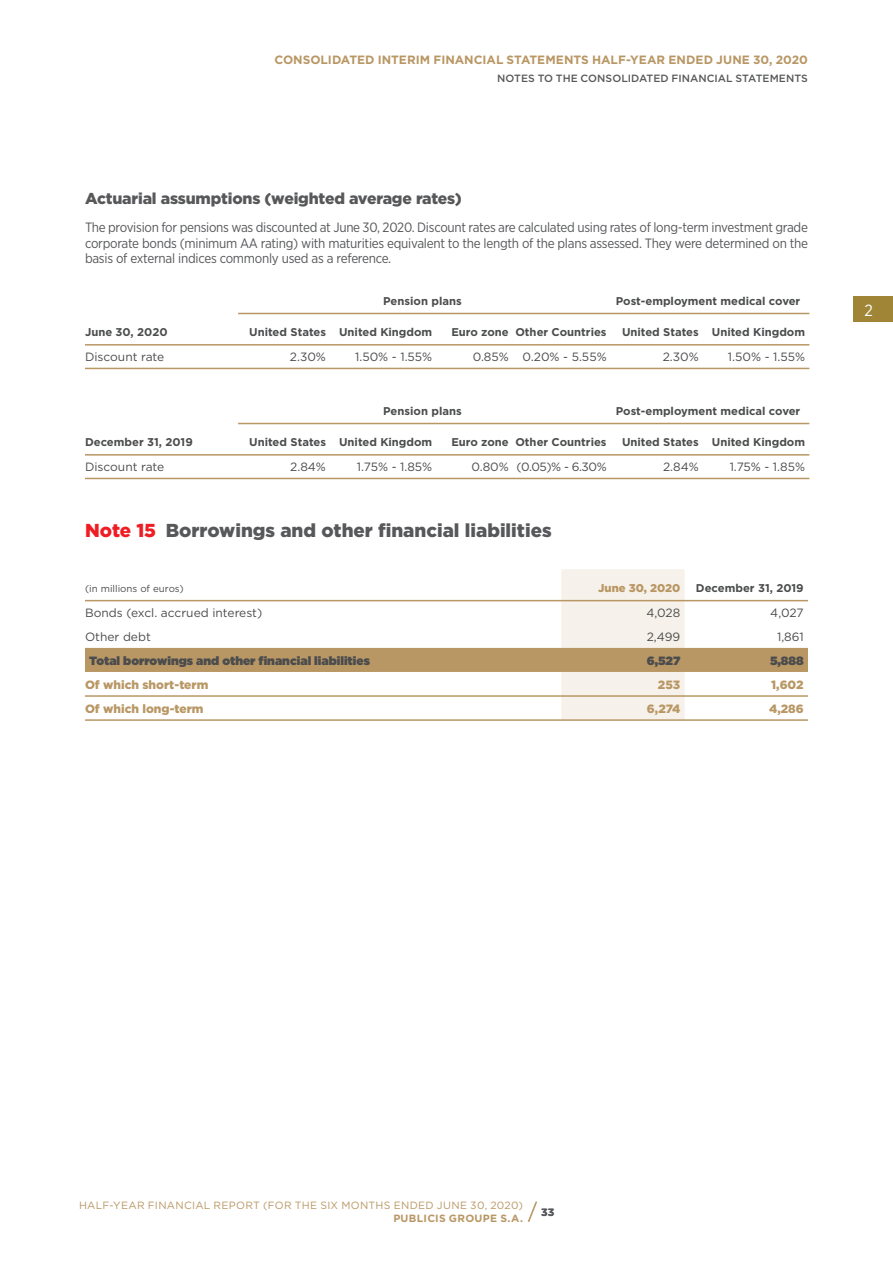
<style>
.page{position:relative;width:893px;height:1263px;background:#fff}
.page>*{position:absolute;margin:0;border:0;box-sizing:border-box;transform-origin:0 0}
.t1{font:900 18.75px "Gotham";color:#57585a}
.t2{font:16.2px "Gotham Narrow";color:#fff}
.t3{font:900 15.75px "Gotham";letter-spacing:-.01em;color:#57585a}
.t4{font:13.5px/15.9px "Gotham Narrow";letter-spacing:-.02em;color:#57585a;text-align:justify}
.t5{font:12px "Gotham";color:#4b4c4d}
.t6{font:700 12px "Gotham";color:#b99764}
.t7{font:900 12px "Gotham";color:#4b4c4d}
.t8{font:900 12px "Gotham";color:#b99764}
.t9{font:700 11.25px "Gotham";color:#4b4c4d}
.t10{font:900 11.25px "Gotham";color:#b99764}
.t11{font:10.5px "Gotham";letter-spacing:.025em;color:#b99764}
.t12{font:500 10.5px "Gotham";color:#57585a}
.t13{font:700 10.5px "Gotham";letter-spacing:.025em;color:#b99764}
.t14{font:700 10.5px "Gotham";color:#57585a}
.t15{font:9.75px "Gotham";color:#4b4c4d}
.s1{color:#ee1d23}
</style>
<div class="page">
<div style="left:854px;top:296px;width:39px;height:26px;background:#9f8535"></div>
<hr style="left:238px;top:313px;width:571px;height:1px;background:#b99764">
<hr style="left:85px;top:344px;width:724px;height:2px;background:#b99764">
<hr style="left:85px;top:368px;width:724px;height:1px;background:#b99764">
<hr style="left:238px;top:423px;width:571px;height:1px;background:#b99764">
<hr style="left:85px;top:454px;width:724px;height:2px;background:#b99764">
<hr style="left:85px;top:478px;width:724px;height:1px;background:#b99764">
<svg style="left:85px;top:569px;width:723px;height:150px"></svg>
<hr style="left:85px;top:600px;width:723px;height:1px;background:#b99764">
<hr style="left:85px;top:695px;width:723px;height:2px;background:#b99764">
<hr style="left:85px;top:719px;width:723px;height:2px;background:#b99764">
<svg style="left:527px;top:1201px;width:10px;height:21px"></svg>
<p class="t6" style="left:274px;top:54px;width:535px">CONSOLIDATED INTERIM FINANCIAL STATEMENTS HALF-YEAR ENDED JUNE 30, 2020</p>
<p class="t12" style="left:497px;top:74px;width:312px">NOTES TO THE CONSOLIDATED FINANCIAL STATEMENTS</p>
<p class="t3" style="left:85px;top:192px;width:378px">Actuarial assumptions (weighted average rates)</p>
<p class="t4" style="left:85px;top:220px;width:724px">The provision for pensions was discounted at June 30, 2020. Discount rates are calculated using rates of long-term investment grade corporate bonds (minimum AA rating) with maturities equivalent to the length of the plans assessed. They were determined on the basis of external indices commonly used as a reference.</p>
<p class="t9" style="left:85px;top:328px;width:84px">June 30, 2020</p>
<p class="t9" style="left:383px;top:296px;width:80px">Pension plans</p>
<p class="t9" style="left:616px;top:296px;width:186px">Post-employment medical cover</p>
<p class="t9" style="left:249px;top:328px;width:185px">United States United Kingdom</p>
<p class="t9" style="left:451px;top:328px;width:157px">Euro zone Other Countries</p>
<p class="t9" style="left:622px;top:328px;width:185px">United States United Kingdom</p>
<p class="t5" style="left:85px;top:352px;width:81px">Discount rate</p>
<p class="t5" style="left:290px;top:352px;width:38px">2.30%</p>
<p class="t5" style="left:355px;top:352px;width:79px">1.50 % - 1.55 %</p>
<p class="t5" style="left:473px;top:352px;width:135px">0.85% 0.20% - 5.55%</p>
<p class="t5" style="left:663px;top:352px;width:38px">2.30%</p>
<p class="t5" style="left:728px;top:352px;width:79px">1.50 % - 1.55 %</p>
<p class="t9" style="left:85px;top:438px;width:109px">December 31, 2019</p>
<p class="t9" style="left:383px;top:406px;width:80px">Pension plans</p>
<p class="t9" style="left:616px;top:406px;width:186px">Post-employment medical cover</p>
<p class="t9" style="left:249px;top:438px;width:185px">United States United Kingdom</p>
<p class="t9" style="left:451px;top:438px;width:157px">Euro zone Other Countries</p>
<p class="t9" style="left:622px;top:438px;width:185px">United States United Kingdom</p>
<p class="t5" style="left:85px;top:462px;width:81px">Discount rate</p>
<p class="t5" style="left:290px;top:462px;width:37px">2.84%</p>
<p class="t5" style="left:357px;top:462px;width:77px">1.75% - 1.85%</p>
<p class="t5" style="left:471px;top:462px;width:137px">0.80% (0.05)% - 6.30%</p>
<p class="t5" style="left:663px;top:462px;width:37px">2.84%</p>
<p class="t5" style="left:730px;top:462px;width:77px">1.75% - 1.85%</p>
<h1 class="t1" style="left:85px;top:522px;width:468px"><span class="s1">Note 15</span> Borrowings and other financial liabilities</h1>
<p class="t15" style="left:85px;top:584px;width:100px">(in millions of euros)</p>
<p class="t10" style="left:598px;top:583px;width:84px">June 30, 2020</p>
<p class="t9" style="left:696px;top:584px;width:109px">December 31, 2019</p>
<p class="t5" style="left:85px;top:608px;width:179px">Bonds (excl. accrued interest)</p>
<p class="t5" style="left:646px;top:608px;width:35px">4,028</p>
<p class="t5" style="left:770px;top:608px;width:35px">4,027</p>
<p class="t5" style="left:85px;top:631px;width:67px">Other debt</p>
<p class="t5" style="left:647px;top:631px;width:35px">2,499</p>
<p class="t5" style="left:777px;top:631px;width:28px">1,861</p>
<p class="t7" style="left:89px;top:656px;width:282px">Total borrowings and other financial liabilities</p>
<p class="t7" style="left:647px;top:656px;width:35px">6,527</p>
<p class="t7" style="left:770px;top:656px;width:35px">5,888</p>
<p class="t8" style="left:85px;top:679px;width:125px">Of which short-term</p>
<p class="t8" style="left:658px;top:679px;width:24px">253</p>
<p class="t8" style="left:771px;top:679px;width:34px">1,602</p>
<p class="t8" style="left:85px;top:703px;width:120px">Of which long-term</p>
<p class="t8" style="left:647px;top:703px;width:35px">6,274</p>
<p class="t8" style="left:769px;top:703px;width:36px">4,286</p>
<p class="t2" style="left:864px;top:303px;width:10px">2</p>
<p class="t11" style="left:79px;top:1200px;width:445px">HALF-YEAR FINANCIAL REPORT (FOR THE SIX MONTHS ENDED JUNE 30, 2020)</p>
<p class="t13" style="left:393px;top:1214px;width:131px">PUBLICIS GROUPE S.A.</p>
<p class="t14" style="left:541px;top:1208px;width:14px">33</p>
</div>
